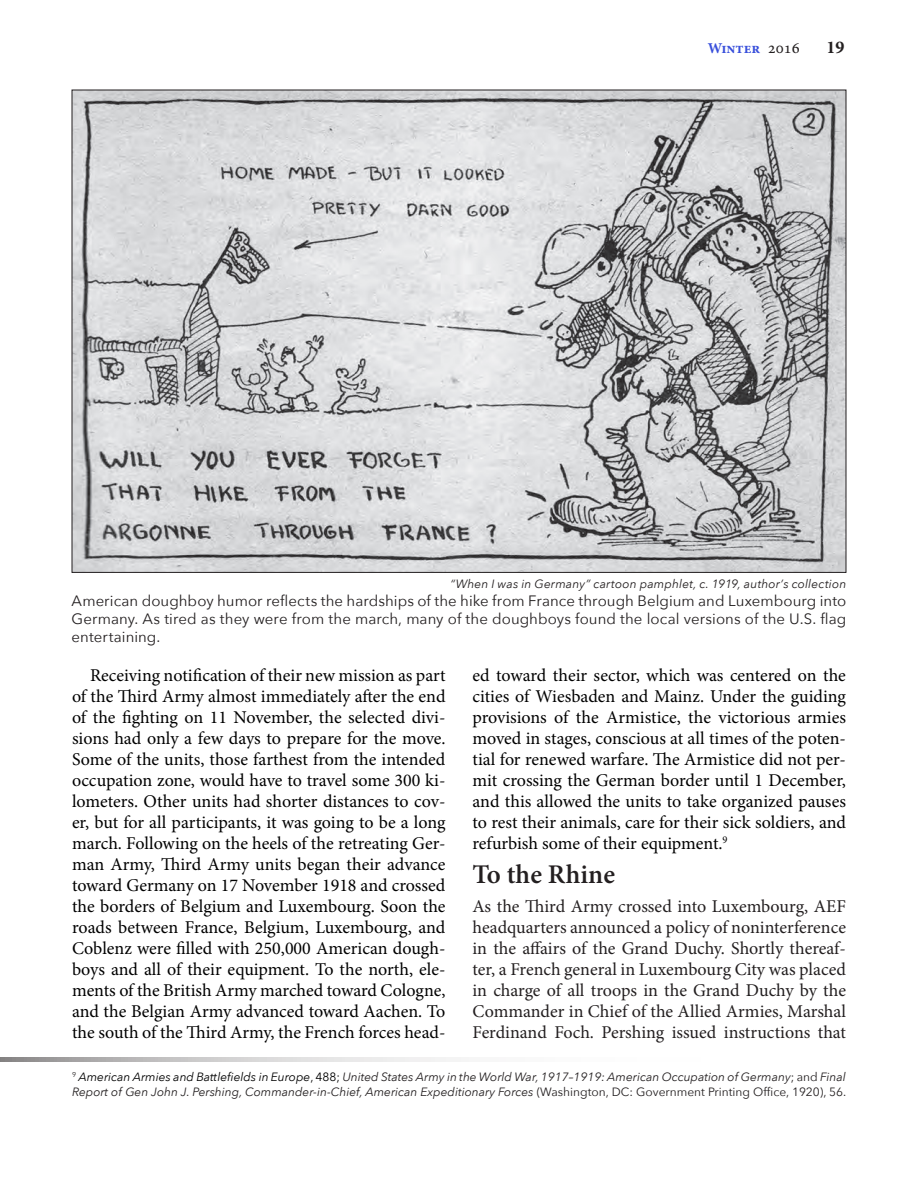
<style>
.page{position:relative;width:918px;height:1188px;background:#fff}
.page>*{position:absolute;margin:0;border:0;box-sizing:border-box;transform-origin:0 0}
.Heading_3{font:600 27px "Minion Pro";color:#231f20}
.t1{font:18px/21px "Minion Pro";letter-spacing:-.005em;color:#000;text-align:justify}
.t2{font:18px/21px "Minion Pro";letter-spacing:-.005em;color:#231f20;text-align:justify}
.t3{font:700 18px "Minion Pro";color:#231f20}
.Paragraph_Style_1{font:15px/18px "Avenir Next";letter-spacing:.005em;color:#231f20;text-align:justify}
.t4{font:700 15px "Minion Pro";color:#384fdb}
.Paragraph_Style_1-2{font:italic 12px/15px "Avenir Next";color:#231f20}
.s1{font-weight:400;font-size:16.5px;color:#231f20}
.s2{color:#000}
.s3{font-style:normal;color:#000}
.s4{font-style:normal}
</style>
<div class="page">
<svg style="left:0;top:1057px;width:461px;height:5px;background:#cbcaca"></svg>
<img style="left:74px;top:92px;width:770px;height:479px">
<p class="t4" style="left:708px;top:38px;width:94px">Winter <span class="s1">2016</span></p>
<p class="t3" style="left:827px;top:35px;width:19px">19</p>
<p class="Paragraph_Style_1-2" style="left:450px;top:576px;width:398px">“When I was in Germany” cartoon pamphlet, c. 1919, author’s collection</p>
<p class="Paragraph_Style_1" style="left:72px;top:591px;width:776px">American doughboy humor reflects the hardships of the hike from France through Belgium and Luxembourg into Germany. As tired as they were from the march, many of the doughboys found the local versions of the U.S. flag entertaining.</p>
<p class="t1" style="left:72px;top:665px;width:375px;text-indent:18px">Receiving notification of their new mission as part of the Third Army almost immediately after the end of the fighting on 11 November, the selected divi&shy;sions had only a few days to prepare for the move.<br>Some of the units, those farthest from the intended occupation zone, would have to travel some 300 ki&shy;lometers. Other units had shorter distances to cov&shy;er, but for all participants, it was going to be a long march. Following on the heels of the retreating Ger&shy;man Army, Third Army units began their advance toward Germany on 17 November 1918 and crossed the borders of Belgium and Luxembourg. Soon the roads between France, Belgium, Luxembourg, and Coblenz were filled with 250,000 American dough&shy;boys and all of their equipment. To the north, ele&shy;ments of the British Army marched toward Cologne, and the Belgian Army advanced toward Aachen. To the south of the Third Army, the French forces head-</p>
<p class="t1" style="left:472px;top:665px;width:375px">ed toward their sector, which was centered on the cities of Wiesbaden and Mainz. Under the guiding provisions of the Armistice, the victorious armies moved in stages, conscious at all times of the poten&shy;tial for renewed warfare. The Armistice did not per&shy;mit crossing the German border until 1 December, and this allowed the units to take organized pauses to rest their animals, care for their sick soldiers, and refurbish some of their equipment.<sup>9</sup></p>
<p class="Heading_3" style="left:472px;top:856px;width:144px">To the Rhine</p>
<p class="t2" style="left:472px;top:896px;width:375px">As the Third Army crossed into Luxembourg, AEF headquarters announced a policy of noninterference in the affairs of the Grand Duchy. Shortly thereaf&shy;ter, a French general in Luxembourg City was placed in charge of all troops in the Grand Duchy by the Commander in Chief of the Allied Armies, Marshal Ferdinand Foch. Pershing issued instructions that</p>
<p class="Paragraph_Style_1-2" style="left:72px;top:1068px;width:776px"><sup>9</sup> <span class="s2">American Armies and Battlefields in Europe</span><span class="s3">, 488;</span> United States Army in the World War, 1917–1919: American Occupation of Germany<span class="s4">; and</span> Final<br>Report of Gen John J. Pershing, Commander-in-Chief, American Expeditionary Forces <span class="s4">(Washington, DC: Government Printing Office, 1920), 56.</span></p>
</div>
